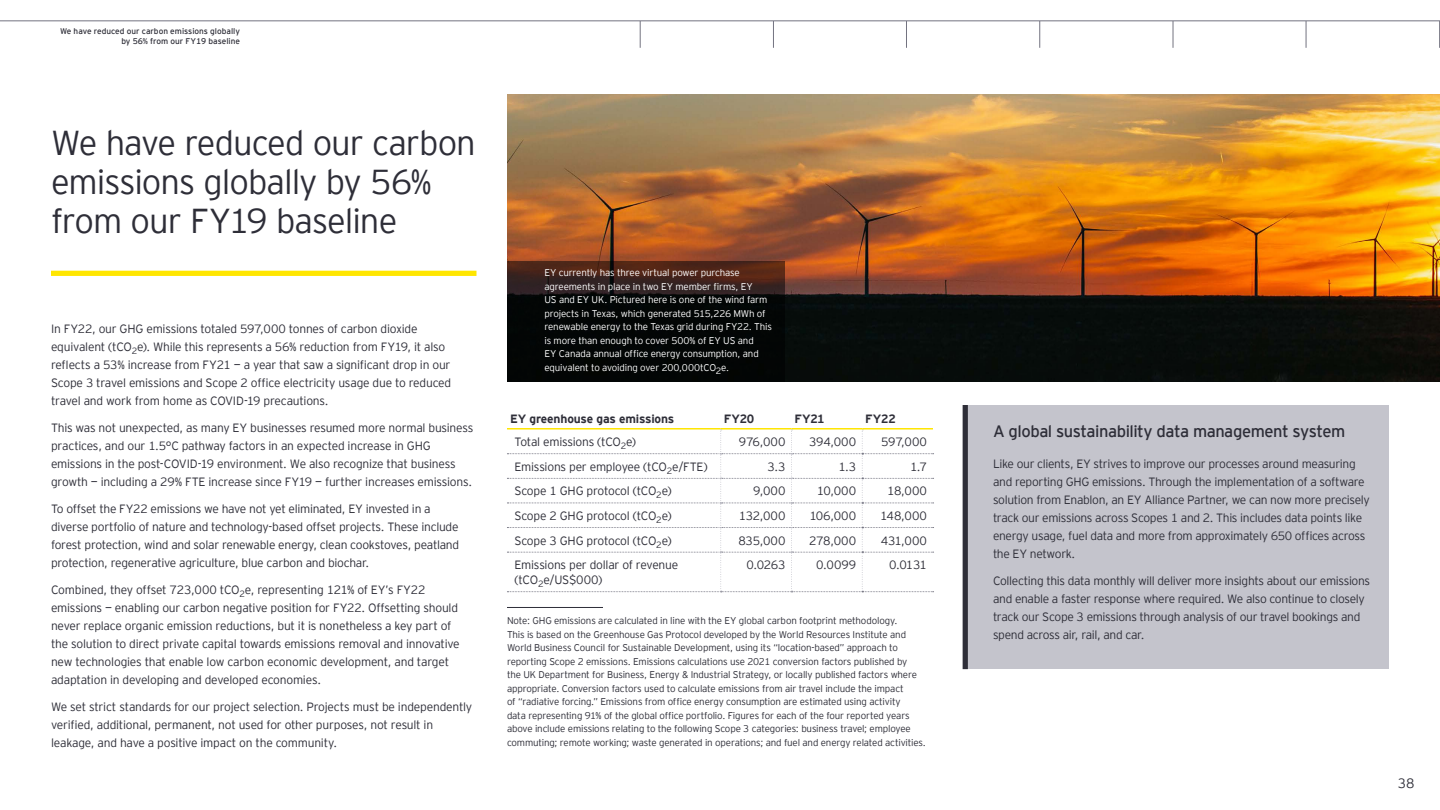
<style>
.page{position:relative;width:1440px;height:810px;background:#fff}
.page>*{position:absolute;margin:0;border:0;box-sizing:border-box;transform-origin:0 0}
.t1{font:300 34.5px/39.1px "EY Interstate";letter-spacing:-.03em;color:#2e2e38}
.t2{font:16.5px "EY Interstate";letter-spacing:-.03em;color:#2e2e38}
.t3{font:300 13.5px "EY Interstate";color:#2e2e38}
.t4{font:300 12px/18px "EY Interstate";letter-spacing:-.02em;color:#2e2e38}
.t5{font:700 12px "EY Interstate";letter-spacing:-.015em;color:#2e2e38}
.t6{font:300 9.75px/13.5px "EY Interstate";letter-spacing:-.02em;color:#2e2e38}
.t7{font:300 9.75px/13.5px "EY Interstate";letter-spacing:-.015em;color:#fff}
.t8{font:8.25px/9.9px "EY Interstate";color:#2e2e38;text-align:right}
</style>
<div class="page">
<div style="left:963px;top:405px;width:426px;height:264px;background:#c4c4cc"></div>
<div style="left:963px;top:405px;width:5px;height:264px;background:#2e2e38"></div>
<div style="left:51px;top:271px;width:425px;height:5px;background:#ffe600"></div>
<img style="left:507px;top:94px;width:933px;height:288px">
<hr style="left:507px;top:607px;width:96px;height:1px;background:#2e2e38">
<hr style="left:507px;top:428px;width:214px;height:2px;background:#ffe600">
<hr style="left:721px;top:428px;width:70px;height:2px;background:#ffe600">
<hr style="left:792px;top:428px;width:70px;height:2px;background:#ffe600">
<hr style="left:862px;top:428px;width:71px;height:2px;background:#ffe600">
<svg style="left:507px;top:430px;width:427px;height:162px"></svg>
<hr style="left:0;top:20px;width:1440px;height:1px;background:#737380">
<svg style="left:507px;top:261px;width:277px;height:121px;background:#130e0b"></svg>
<svg style="left:906px;top:21px;width:1px;height:27px"></svg>
<svg style="left:640px;top:21px;width:1px;height:27px"></svg>
<svg style="left:773px;top:21px;width:1px;height:27px"></svg>
<svg style="left:1039px;top:21px;width:1px;height:27px"></svg>
<svg style="left:1173px;top:21px;width:1px;height:27px"></svg>
<svg style="left:1306px;top:21px;width:1px;height:27px"></svg>
<svg style="left:1439px;top:21px;width:1px;height:27px"></svg>
<p class="t8" style="left:60px;top:26px;width:181px">We have reduced our carbon emissions globally by 56% from our FY19 baseline</p>
<h1 class="t1" style="left:51px;top:121px;width:426px">We have reduced our carbon emissions globally by 56% from our FY19 baseline</h1>
<p class="t4" style="left:51px;top:319px;width:402px">In FY22, our GHG emissions totaled 597,000 tonnes of carbon dioxide equivalent (tCO<sub>2</sub>e). While this represents a 56% reduction from FY19, it also reflects a 53% increase from FY21 — a year that saw a significant drop in our Scope 3 travel emissions and Scope 2 office electricity usage due to reduced travel and work from home as COVID-19 precautions.</p>
<p class="t4" style="left:51px;top:418px;width:424px">This was not unexpected, as many EY businesses resumed more normal business practices, and our 1.5°C pathway factors in an expected increase in GHG emissions in the post-COVID-19 environment. We also recognize that business growth — including a 29% FTE increase since FY19 — further increases emissions.</p>
<p class="t4" style="left:51px;top:499px;width:410px">To offset the FY22 emissions we have not yet eliminated, EY invested in a diverse portfolio of nature and technology-based offset projects. These include forest protection, wind and solar renewable energy, clean cookstoves, peatland protection, regenerative agriculture, blue carbon and biochar.</p>
<p class="t4" style="left:51px;top:580px;width:410px">Combined, they offset 723,000 tCO<sub>2</sub>e, representing 121% of EY’s FY22 emissions — enabling our carbon negative position for FY22. Offsetting should never replace organic emission reductions, but it is nonetheless a key part of the solution to direct private capital towards emissions removal and innovative new technologies that enable low carbon economic development, and target adaptation in developing and developed economies.</p>
<p class="t4" style="left:51px;top:697px;width:423px">We set strict standards for our project selection. Projects must be independently verified, additional, permanent, not used for other purposes, not result in leakage, and have a positive impact on the community.</p>
<p class="t7" style="left:544px;top:266px;width:229px">EY currently has three virtual power purchase agreements in place in two EY member firms, EY<br>US and EY UK. Pictured here is one of the wind farm projects in Texas, which generated 515,226 MWh of renewable energy to the Texas grid during FY22. This is more than enough to cover 500% of EY US and<br>EY Canada annual office energy consumption, and equivalent to avoiding over 200,000tCO<sub>2</sub>e.</p>
<p class="t5" style="left:510px;top:410px;width:166px">EY greenhouse gas emissions</p>
<p class="t5" style="left:724px;top:410px;width:32px">FY20</p>
<p class="t5" style="left:794px;top:410px;width:32px">FY21</p>
<p class="t5" style="left:865px;top:410px;width:32px">FY22</p>
<p class="t4" style="left:514px;top:432px;width:123px">Total emissions (tCO<sub>2</sub>e)</p>
<p class="t4" style="left:739px;top:432px;width:48px">976,000</p>
<p class="t4" style="left:809px;top:432px;width:49px">394,000</p>
<p class="t4" style="left:881px;top:432px;width:47px">597,000</p>
<p class="t4" style="left:515px;top:457px;width:195px">Emissions per employee (tCO<sub>2</sub>e/FTE)</p>
<p class="t4" style="left:767px;top:457px;width:20px">3.3</p>
<p class="t4" style="left:838px;top:457px;width:19px">1.3</p>
<p class="t4" style="left:910px;top:457px;width:18px">1.7</p>
<p class="t4" style="left:514px;top:481px;width:159px">Scope 1 GHG protocol (tCO<sub>2</sub>e)</p>
<p class="t4" style="left:753px;top:481px;width:34px">9,000</p>
<p class="t4" style="left:817px;top:481px;width:41px">10,000</p>
<p class="t4" style="left:887px;top:481px;width:41px">18,000</p>
<p class="t4" style="left:514px;top:506px;width:159px">Scope 2 GHG protocol (tCO<sub>2</sub>e)</p>
<p class="t4" style="left:739px;top:506px;width:48px">132,000</p>
<p class="t4" style="left:809px;top:506px;width:48px">106,000</p>
<p class="t4" style="left:880px;top:506px;width:48px">148,000</p>
<p class="t4" style="left:515px;top:531px;width:159px">Scope 3 GHG protocol (tCO<sub>2</sub>e)</p>
<p class="t4" style="left:738px;top:531px;width:49px">835,000</p>
<p class="t4" style="left:809px;top:531px;width:49px">278,000</p>
<p class="t4" style="left:881px;top:531px;width:48px">431,000</p>
<p class="t4" style="left:515px;top:557px;width:165px;line-height:15px">Emissions per dollar of revenue (tCO<sub>2</sub>e/US$000)</p>
<p class="t4" style="left:746px;top:555px;width:40px">0.0263</p>
<p class="t4" style="left:816px;top:555px;width:41px">0.0099</p>
<p class="t4" style="left:889px;top:555px;width:39px">0.0131</p>
<p class="t6" style="left:507px;top:614px;width:420px">Note: GHG emissions are calculated in line with the EY global carbon footprint methodology.<br>This is based on the Greenhouse Gas Protocol developed by the World Resources Institute and World Business Council for Sustainable Development, using its “location-based” approach to reporting Scope 2 emissions. Emissions calculations use 2021 conversion factors published by<br>the UK Department for Business, Energy &amp; Industrial Strategy, or locally published factors where appropriate. Conversion factors used to calculate emissions from air travel include the impact<br>of “radiative forcing.” Emissions from office energy consumption are estimated using activity<br>data representing 91% of the global office portfolio. Figures for each of the four reported years above include emissions relating to the following Scope 3 categories: business travel; employee commuting; remote working; waste generated in operations; and fuel and energy related activities.</p>
<h2 class="t2" style="left:993px;top:419px;width:354px">A global sustainability data management system</h2>
<p class="t4" style="left:993px;top:454px;width:378px">Like our clients, EY strives to improve our processes around measuring and reporting GHG emissions. Through the implementation of a software solution from Enablon, an EY Alliance Partner, we can now more precisely track our emissions across Scopes 1 and 2. This includes data points like energy usage, fuel data and more from approximately 650 offices across the EY network.</p>
<p class="t4" style="left:993px;top:571px;width:379px">Collecting this data monthly will deliver more insights about our emissions and enable a faster response where required. We also continue to closely track our Scope 3 emissions through analysis of our travel bookings and spend across air, rail, and car.</p>
<p class="t3" style="left:1398px;top:774px;width:18px">38</p>
</div>
